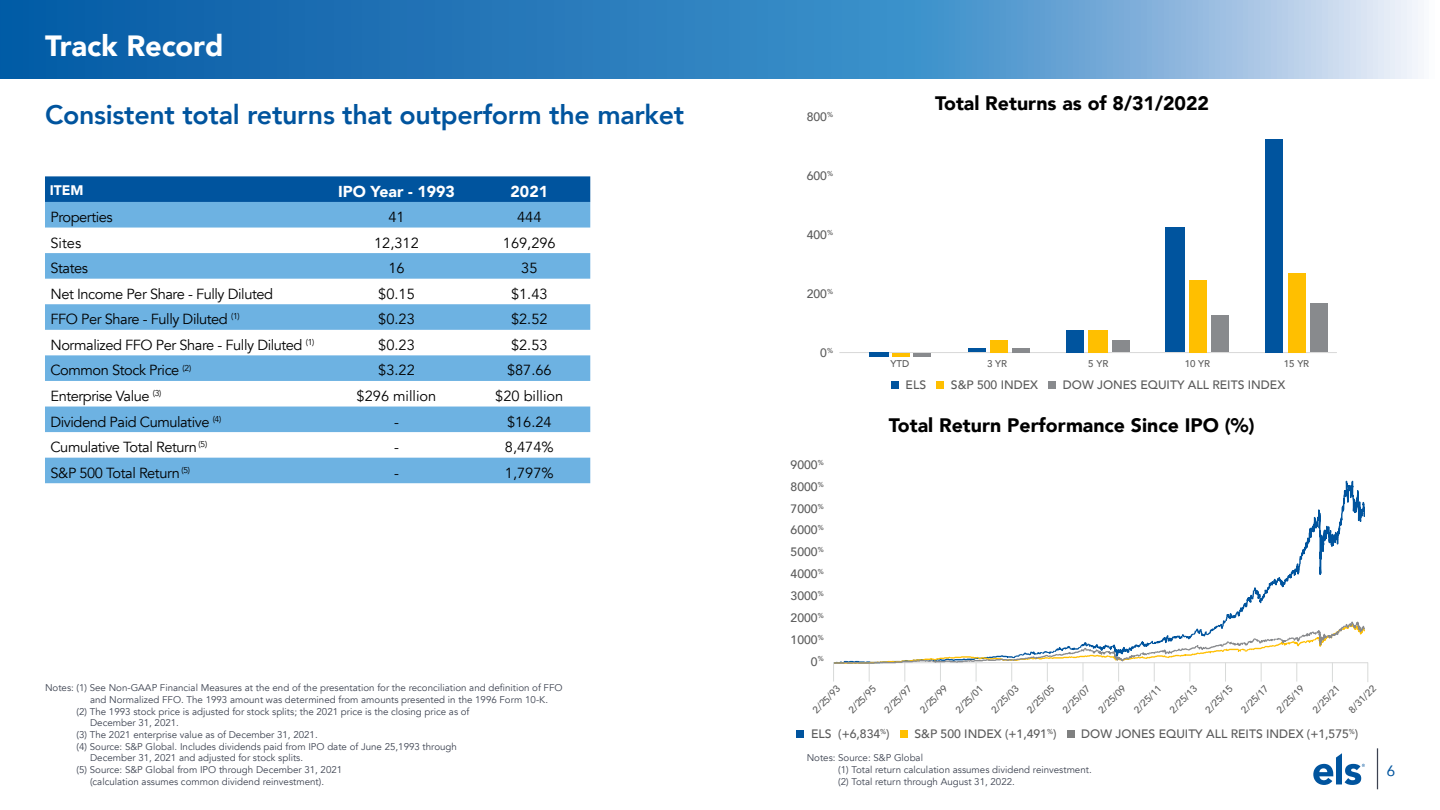
<style>
.page{position:relative;width:1440px;height:810px;background:#fff}
.page>*{position:absolute;margin:0;border:0;box-sizing:border-box;transform-origin:0 0}
.t1{font:900 29.25px "Avenir";letter-spacing:-.005em;color:#fff}
.t2{font:800 26.75px "Avenir";letter-spacing:-.01em;color:#00549e}
.t3{font:900 19.5px "Avenir";color:#000}
.t4{font:900 15.88px "Avenir";color:#fff}
.t5{font:15px "Avenir";color:#00549e}
.t6{font:14.62px "Avenir";letter-spacing:-.03em;color:#000}
.t7{font:14.62px "Avenir";color:#000}
.t8{font:900 13.88px "Avenir";color:#fff}
.t9{font:500 12.12px "Avenir";color:#5a5a5a}
.t10{font:9.75px/11.8px "Avenir";color:#3c4250}
.t11{font:500 9.75px "Avenir";color:#5a5a5a}
</style>
<div class="page">
<svg style="left:0;top:0;width:1418px;height:79px;background:#478dc5"></svg>
<svg style="left:1313px;top:753px;width:52px;height:32px"></svg>
<hr style="left:1377px;top:748px;width:1px;height:41px;background:#3c4250">
<div style="left:891px;top:381px;width:8px;height:8px;background:#00549e"></div>
<div style="left:936px;top:381px;width:8px;height:8px;background:#ffbf00"></div>
<div style="left:1048px;top:381px;width:8px;height:8px;background:#888a8d"></div>
<div style="left:796px;top:730px;width:8px;height:8px;background:#00549e"></div>
<div style="left:900px;top:730px;width:8px;height:8px;background:#ffbf00"></div>
<div style="left:1067px;top:730px;width:8px;height:8px;background:#7f8080"></div>
<svg style="left:45px;top:176px;width:545px;height:26px;background:#04569f"></svg>
<svg style="left:45px;top:202px;width:545px;height:281px;fill:#6db2e2"></svg>
<hr style="left:839px;top:352px;width:498px;height:1px;background:#d8d8d8">
<div style="left:1266px;top:139px;width:17px;height:213px;background:#00549e"></div>
<div style="left:1288px;top:273px;width:17px;height:79px;background:#ffbf00"></div>
<div style="left:1310px;top:304px;width:18px;height:48px;background:#888a8d"></div>
<div style="left:1166px;top:227px;width:19px;height:125px;background:#00549e"></div>
<div style="left:1189px;top:280px;width:18px;height:72px;background:#ffbf00"></div>
<div style="left:1212px;top:315px;width:17px;height:37px;background:#888a8d"></div>
<div style="left:1067px;top:330px;width:17px;height:22px;background:#00549e"></div>
<div style="left:1089px;top:330px;width:19px;height:22px;background:#ffbf00"></div>
<div style="left:1113px;top:340px;width:17px;height:12px;background:#888a8d"></div>
<hr style="left:968px;top:349px;width:18px;height:3px;background:#00549e">
<div style="left:990px;top:340px;width:18px;height:12px;background:#ffbf00"></div>
<hr style="left:1013px;top:348px;width:17px;height:4px;background:#888a8d">
<hr style="left:869px;top:353px;width:19px;height:4px;background:#00549e">
<hr style="left:892px;top:353px;width:18px;height:3px;background:#ffbf00">
<hr style="left:913px;top:353px;width:18px;height:3px;background:#888a8d">
<svg style="left:1223px;top:480px;width:142px;height:141px"></svg>
<svg style="left:833px;top:621px;width:536px;height:61px"></svg>
<h1 class="t1" style="left:45px;top:21px;width:180px">Track Record</h1>
<h2 class="t2" style="left:45px;top:94px;width:641px">Consistent total returns that outperform the market</h2>
<h3 class="t8" style="left:50px;top:178px;width:35px">ITEM</h3>
<h3 class="t4" style="left:338px;top:178px;width:118px">IPO Year - 1993</h3>
<h3 class="t4" style="left:511px;top:178px;width:39px">2021</h3>
<h3 class="t6" style="left:50px;top:208px;width:64px">Properties</h3>
<h3 class="t6" style="left:388px;top:208px;width:18px">41</h3>
<h3 class="t6" style="left:517px;top:208px;width:26px">444</h3>
<h3 class="t6" style="left:50px;top:234px;width:32px">Sites</h3>
<h3 class="t6" style="left:374px;top:234px;width:46px">12,312</h3>
<h3 class="t6" style="left:503px;top:234px;width:54px">169,296</h3>
<h3 class="t6" style="left:50px;top:259px;width:39px">States</h3>
<h3 class="t6" style="left:388px;top:259px;width:18px">16</h3>
<h3 class="t6" style="left:521px;top:259px;width:18px">35</h3>
<h3 class="t6" style="left:50px;top:285px;width:224px">Net Income Per Share - Fully Diluted</h3>
<h3 class="t6" style="left:378px;top:285px;width:38px">$0.15</h3>
<h3 class="t6" style="left:511px;top:285px;width:38px">$1.43</h3>
<h3 class="t6" style="left:50px;top:311px;width:191px">FFO Per Share - Fully Diluted <sup>(1)</sup></h3>
<h3 class="t6" style="left:378px;top:311px;width:38px">$0.23</h3>
<h3 class="t6" style="left:511px;top:311px;width:38px">$2.52</h3>
<h3 class="t6" style="left:50px;top:336px;width:265px">Normalized FFO Per Share - Fully Diluted <sup>(1)</sup></h3>
<h3 class="t6" style="left:378px;top:336px;width:38px">$0.23</h3>
<h3 class="t6" style="left:511px;top:336px;width:38px">$2.53</h3>
<h3 class="t6" style="left:50px;top:362px;width:142px">Common Stock Price <sup>(2)</sup></h3>
<h3 class="t6" style="left:378px;top:362px;width:38px">$3.22</h3>
<h3 class="t6" style="left:507px;top:362px;width:46px">$87.66</h3>
<h3 class="t6" style="left:50px;top:387px;width:113px">Enterprise Value <sup>(3)</sup></h3>
<h3 class="t7" style="left:357px;top:387px;width:81px">$296 million</h3>
<h3 class="t7" style="left:495px;top:387px;width:70px">$20 billion</h3>
<h3 class="t6" style="left:50px;top:413px;width:172px">Dividend Paid Cumulative <sup>(4)</sup></h3>
<h3 class="t6" style="left:394px;top:413px;width:6px">-</h3>
<h3 class="t6" style="left:507px;top:413px;width:46px">$16.24</h3>
<h3 class="t6" style="left:50px;top:438px;width:158px">Cumulative Total Return <sup>(5)</sup></h3>
<h3 class="t6" style="left:394px;top:438px;width:6px">-</h3>
<h3 class="t6" style="left:505px;top:438px;width:50px">8,474%</h3>
<h3 class="t6" style="left:50px;top:464px;width:141px">S&amp;P 500 Total Return <sup>(5)</sup></h3>
<h3 class="t6" style="left:394px;top:464px;width:6px">-</h3>
<h3 class="t6" style="left:505px;top:464px;width:50px">1,797%</h3>
<p class="t10" style="left:45px;top:682px;width:519px">Notes: (1) See Non-GAAP Financial Measures at the end of the presentation for the reconciliation and definition of FFO</p>
<p class="t10" style="left:90px;top:694px;width:460px">and Normalized FFO. The 1993 amount was determined from amounts presented in the 1996 Form 10-K.</p>
<p class="t10" style="left:77px;top:706px;width:394px">(2) The 1993 stock price is adjusted for stock splits; the 2021 price is the closing price as of</p>
<p class="t10" style="left:90px;top:717px;width:90px">December 31, 2021.</p>
<p class="t10" style="left:77px;top:729px;width:243px">(3) The 2021 enterprise value as of December 31, 2021.</p>
<p class="t10" style="left:77px;top:741px;width:382px">(4) Source: S&amp;P Global. Includes dividends paid from IPO date of June 25,1993 through</p>
<p class="t10" style="left:90px;top:752px;width:215px">December 31, 2021 and adjusted for stock splits.</p>
<p class="t10" style="left:77px;top:764px;width:267px">(5) Source: S&amp;P Global from IPO through December 31, 2021</p>
<p class="t10" style="left:90px;top:776px;width:236px">(calculation assumes common dividend reinvestment).</p>
<p class="t9" style="left:807px;top:106px;width:28px">800<sup>%</sup></p>
<p class="t9" style="left:807px;top:165px;width:28px">600<sup>%</sup></p>
<h3 class="t3" style="left:935px;top:87px;width:275px">Total Returns as of 8/31/2022</h3>
<p class="t9" style="left:807px;top:224px;width:28px">400<sup>%</sup></p>
<p class="t9" style="left:807px;top:283px;width:28px">200<sup>%</sup></p>
<p class="t9" style="left:820px;top:342px;width:14px">0<sup>%</sup></p>
<p class="t11" style="left:891px;top:355px;width:20px">YTD</p>
<p class="t11" style="left:987px;top:355px;width:22px">3 YR</p>
<p class="t11" style="left:1088px;top:355px;width:22px">5 YR</p>
<p class="t11" style="left:1185px;top:355px;width:27px">10 YR</p>
<p class="t11" style="left:1284px;top:355px;width:27px">15 YR</p>
<p class="t9" style="left:906px;top:374px;width:22px">ELS</p>
<p class="t9" style="left:951px;top:374px;width:89px">S&amp;P 500 INDEX</p>
<p class="t9" style="left:1063px;top:374px;width:224px">DOW JONES EQUITY ALL REITS INDEX</p>
<p class="t9" style="left:791px;top:454px;width:35px">9000<sup>%</sup></p>
<p class="t9" style="left:791px;top:476px;width:35px">8000<sup>%</sup></p>
<p class="t9" style="left:791px;top:498px;width:35px">7000<sup>%</sup></p>
<p class="t9" style="left:791px;top:520px;width:35px">6000<sup>%</sup></p>
<p class="t9" style="left:791px;top:542px;width:35px">5000<sup>%</sup></p>
<p class="t9" style="left:791px;top:563px;width:35px">4000<sup>%</sup></p>
<p class="t9" style="left:791px;top:585px;width:35px">3000<sup>%</sup></p>
<p class="t9" style="left:791px;top:607px;width:35px">2000<sup>%</sup></p>
<p class="t9" style="left:791px;top:629px;width:35px">1000<sup>%</sup></p>
<p class="t9" style="left:811px;top:651px;width:14px">0<sup>%</sup></p>
<h3 class="t3" style="left:889px;top:409px;width:367px">Total Return Performance Since IPO (%)</h3>
<p class="t11" style="left:808px;top:706px;width:36px;rotate:-46deg">2/25/93</p>
<p class="t11" style="left:844px;top:706px;width:36px;rotate:-46deg">2/25/95</p>
<p class="t11" style="left:880px;top:706px;width:36px;rotate:-46deg">2/25/97</p>
<p class="t11" style="left:916px;top:706px;width:36px;rotate:-46deg">2/25/99</p>
<p class="t11" style="left:951px;top:706px;width:36px;rotate:-46deg">2/25/01</p>
<p class="t11" style="left:987px;top:706px;width:36px;rotate:-46deg">2/25/03</p>
<p class="t11" style="left:1023px;top:706px;width:36px;rotate:-46deg">2/25/05</p>
<p class="t11" style="left:1058px;top:706px;width:36px;rotate:-46deg">2/25/07</p>
<p class="t11" style="left:1094px;top:706px;width:36px;rotate:-46deg">2/25/09</p>
<p class="t11" style="left:1130px;top:706px;width:36px;rotate:-46deg">2/25/11</p>
<p class="t11" style="left:1165px;top:706px;width:36px;rotate:-46deg">2/25/13</p>
<p class="t11" style="left:1201px;top:706px;width:36px;rotate:-46deg">2/25/15</p>
<p class="t11" style="left:1237px;top:706px;width:36px;rotate:-46deg">2/25/17</p>
<p class="t11" style="left:1272px;top:706px;width:36px;rotate:-46deg">2/25/19</p>
<p class="t11" style="left:1308px;top:706px;width:36px;rotate:-46deg">2/25/21</p>
<p class="t11" style="left:1344px;top:706px;width:36px;rotate:-46deg">8/31/22</p>
<p class="t9" style="left:811px;top:723px;width:80px">ELS (+6,834<sup>%</sup>)</p>
<p class="t9" style="left:914px;top:723px;width:144px">S&amp;P 500 INDEX (+1,491<sup>%</sup>)</p>
<p class="t9" style="left:1081px;top:723px;width:279px">DOW JONES EQUITY ALL REITS INDEX (+1,575<sup>%</sup>)</p>
<p class="t10" style="left:838px;top:752px;width:255px;text-indent:-32px">Notes: Source: S&amp;P Global<br>(1) Total return calculation assumes dividend reinvestment. (2) Total return through August 31, 2022.</p>
<h3 class="t5" style="left:1387px;top:759px;width:10px">6</h3>
</div>
